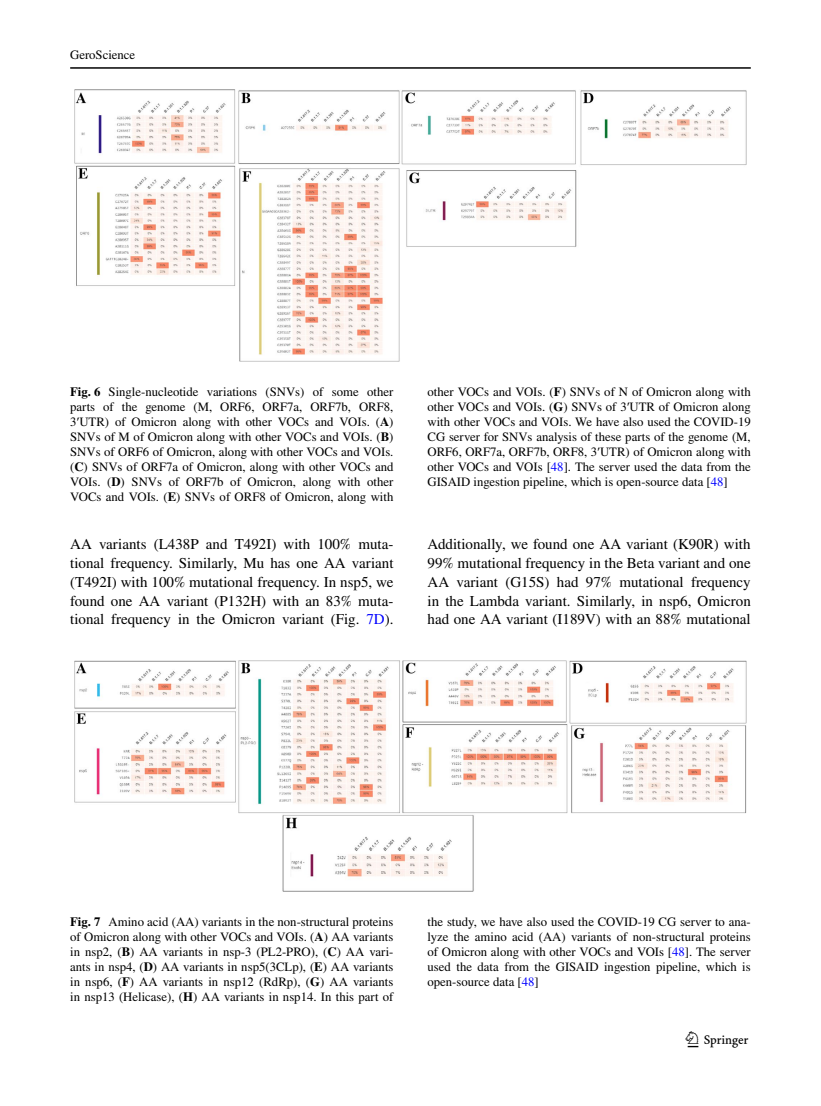
<style>
.page{position:relative;width:821px;height:1106px;background:#fff}
.page>*{position:absolute;margin:0;border:0;box-sizing:border-box;transform-origin:0 0}
.t1{font:22.5px "Springnew Regular 3";color:#000}
.t2{font:15px/18.8px "STIX";color:#000;text-align:justify}
.t3{font:12.75px/15px "STIX";color:#000;text-align:justify}
.s1{font-weight:700}
.s2{font-family:"Times New Roman"}
.s3{color:#00f}
</style>
<div class="page">
<hr style="left:70px;top:67px;width:680px;height:2px;background:#000">
<img style="left:74px;top:89px;width:672px;height:272px">
<img style="left:74px;top:660px;width:672px;height:231px">
<p class="t3" style="left:70px;top:48px;width:67px">GeroScience</p>
<p class="t3" style="left:70px;top:385px;width:325px"><span class="s1">Fig. 6</span> Single-nucleotide variations (SNVs) of some other parts of the genome (M, ORF6, ORF7a, ORF7b, ORF8, 3<span class="s2">′</span>UTR) of Omicron along with other VOCs and VOIs. (<span class="s1">A</span>)<br>SNVs of M of Omicron along with other VOCs and VOIs. (<span class="s1">B</span>)<br>SNVs of ORF6 of Omicron, along with other VOCs and VOIs. (<span class="s1">C</span>) SNVs of ORF7a of Omicron, along with other VOCs and VOIs. (<span class="s1">D</span>) SNVs of ORF7b of Omicron, along with other VOCs and VOIs. (<span class="s1">E</span>) SNVs of ORF8 of Omicron, along with</p>
<p class="t3" style="left:427px;top:385px;width:325px">other VOCs and VOIs. (<span class="s1">F</span>) SNVs of N of Omicron along with other VOCs and VOIs. (<span class="s1">G</span>) SNVs of 3<span class="s2">′</span>UTR of Omicron along with other VOCs and VOIs. We have also used the COVID-19<br>CG server for SNVs analysis of these parts of the genome (M, ORF6, ORF7a, ORF7b, ORF8, 3<span class="s2">′</span>UTR) of Omicron along with other VOCs and VOIs [<span class="s3">48</span>]. The server used the data from the GISAID ingestion pipeline, which is open-source data [<span class="s3">48</span>]</p>
<p class="t2" style="left:70px;top:536px;width:325px">AA variants (L438P and T492I) with 100% muta&shy;tional frequency. Similarly, Mu has one AA variant (T492I) with 100% mutational frequency. In nsp5, we found one AA variant (P132H) with an 83% muta&shy;tional frequency in the Omicron variant (Fig. <span class="s3">7D</span>).</p>
<p class="t2" style="left:427px;top:536px;width:325px">Additionally, we found one AA variant (K90R) with 99% mutational frequency in the Beta variant and one AA variant (G15S) had 97% mutational frequency in the Lambda variant. Similarly, in nsp6, Omicron had one AA variant (I189V) with an 88% mutational</p>
<p class="t3" style="left:70px;top:915px;width:325px"><span class="s1">Fig. 7</span> Amino acid (AA) variants in the non-structural proteins of Omicron along with other VOCs and VOIs. (<span class="s1">A</span>) AA variants in nsp2, (<span class="s1">B</span>) AA variants in nsp-3 (PL2-PRO), (<span class="s1">C</span>) AA vari&shy;ants in nsp4, (<span class="s1">D</span>) AA variants in nsp5(3CLp), (<span class="s1">E</span>) AA variants in nsp6, (<span class="s1">F</span>) AA variants in nsp12 (RdRp), (<span class="s1">G</span>) AA variants in nsp13 (Helicase), (<span class="s1">H</span>) AA variants in nsp14. In this part of</p>
<p class="t3" style="left:427px;top:915px;width:325px">the study, we have also used the COVID-19 CG server to ana&shy;lyze the amino acid (AA) variants of non-structural proteins of Omicron along with other VOCs and VOIs [<span class="s3">48</span>]. The server used the data from the GISAID ingestion pipeline, which is open-source data [<span class="s3">48</span>]</p>
<h1 class="t1" style="left:687px;top:1031px;width:62px">1 3</h1>
</div>
